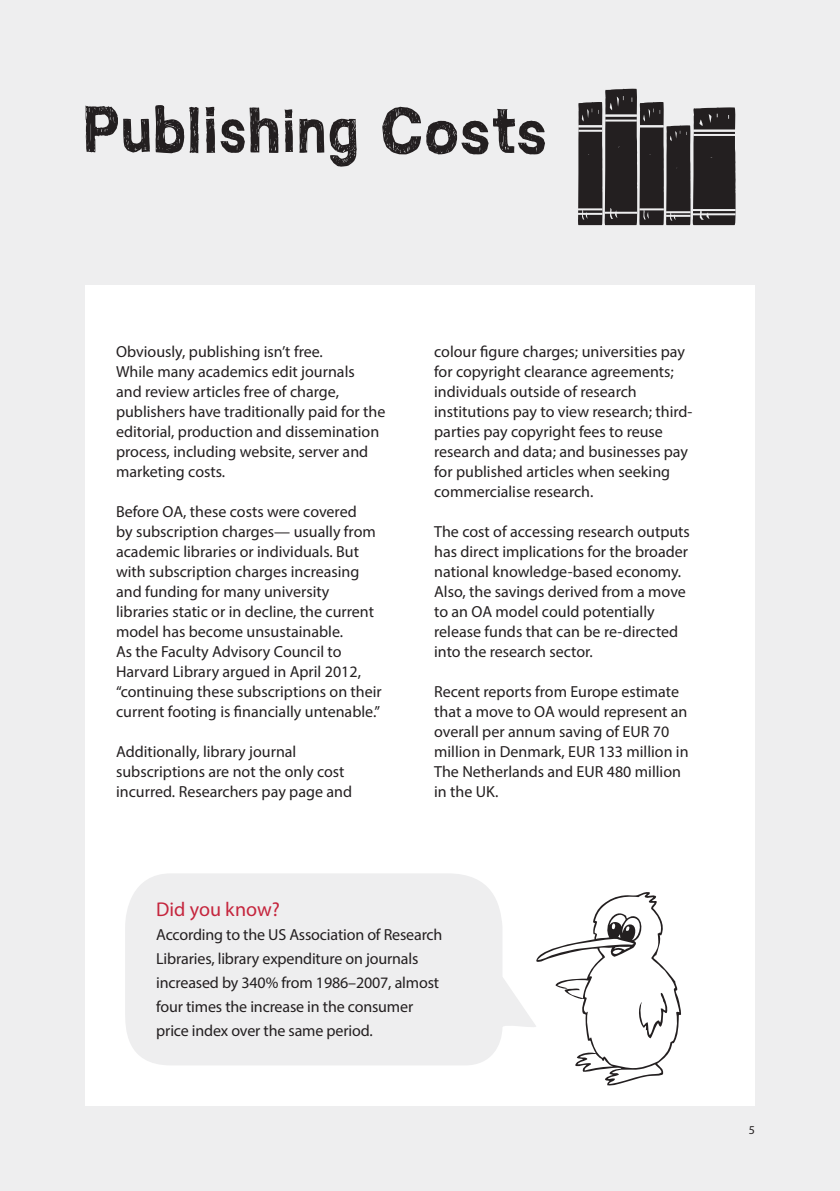
<style>
.page{position:relative;width:840px;height:1191px;background:#fff}
.page>*{position:absolute;margin:0;border:0;box-sizing:border-box;transform-origin:0 0}
.speech_bubble{font:20px "Myriad Pro";color:#c5253d}
.main_text{font:16px/20px "Myriad Pro";color:#231f20}
.speech_bubble-2{font:16px/24px "Myriad Pro";letter-spacing:-.01em;color:#231f20}
.t1{font:12px "Myriad Pro";color:#231f20}
</style>
<div class="page">
<div style="left:0;top:0;width:839px;height:1191px;background:#eeeeef"></div>
<svg style="left:382px;top:107px;width:162px;height:47px"></svg>
<svg style="left:85px;top:105px;width:114px;height:49px"></svg>
<svg style="left:284px;top:109px;width:9px;height:43px"></svg>
<svg style="left:299px;top:118px;width:57px;height:49px"></svg>
<svg style="left:205px;top:106px;width:73px;height:47px"></svg>
<div style="left:85px;top:285px;width:669px;height:821px;background:#fff"></div>
<svg style="left:578px;top:89px;width:157px;height:136px"></svg>
<hr style="left:693px;top:130px;width:41px;height:2px;background:#eeeeef">
<hr style="left:692px;top:209px;width:43px;height:2px;background:#eeeeef">
<hr style="left:693px;top:134px;width:41px;height:2px;background:#eeeeef">
<hr style="left:692px;top:213px;width:43px;height:2px;background:#eeeeef">
<svg style="left:125px;top:873px;width:411px;height:192px;background:#efeff0"></svg>
<svg style="left:536px;top:892px;width:144px;height:194px"></svg>
<p class="main_text" style="left:116px;top:341px;width:271px">Obviously, publishing isn’t free.<br>While many academics edit journals<br>and review articles free of charge, publishers have traditionally paid for the editorial, production and dissemination process, including website, server and marketing costs.</p>
<p class="main_text" style="left:116px;top:501px;width:267px">Before OA, these costs were covered<br>by subscription charges— usually from academic libraries or individuals. But with subscription charges increasing and funding for many university libraries static or in decline, the current model has become unsustainable.<br>As the Faculty Advisory Council to Harvard Library argued in April 2012, “continuing these subscriptions on their current footing is financially untenable.”</p>
<p class="main_text" style="left:116px;top:741px;width:237px">Additionally, library journal subscriptions are not the only cost incurred. Researchers pay page and</p>
<p class="main_text" style="left:434px;top:341px;width:260px">colour figure charges; universities pay for copyright clearance agreements; individuals outside of research institutions pay to view research; third&shy;parties pay copyright fees to reuse research and data; and businesses pay for published articles when seeking commercialise research.</p>
<p class="main_text" style="left:434px;top:521px;width:257px">The cost of accessing research outputs has direct implications for the broader national knowledge-based economy.<br>Also, the savings derived from a move to an OA model could potentially release funds that can be re-directed into the research sector.</p>
<p class="main_text" style="left:434px;top:681px;width:256px">Recent reports from Europe estimate that a move to OA would represent an overall per annum saving of EUR 70 million in Denmark, EUR 133 million in<br>The Netherlands and EUR 480 million in the UK.</p>
<p class="speech_bubble" style="left:156px;top:897px;width:125px">Did you know?</p>
<p class="speech_bubble-2" style="left:156px;top:922px;width:287px">According to the US Association of Research Libraries, library expenditure on journals increased by 340% from 1986–2007, almost four times the increase in the consumer price index over the same period.</p>
<p class="t1" style="left:748px;top:1122px;width:8px">5</p>
</div>
